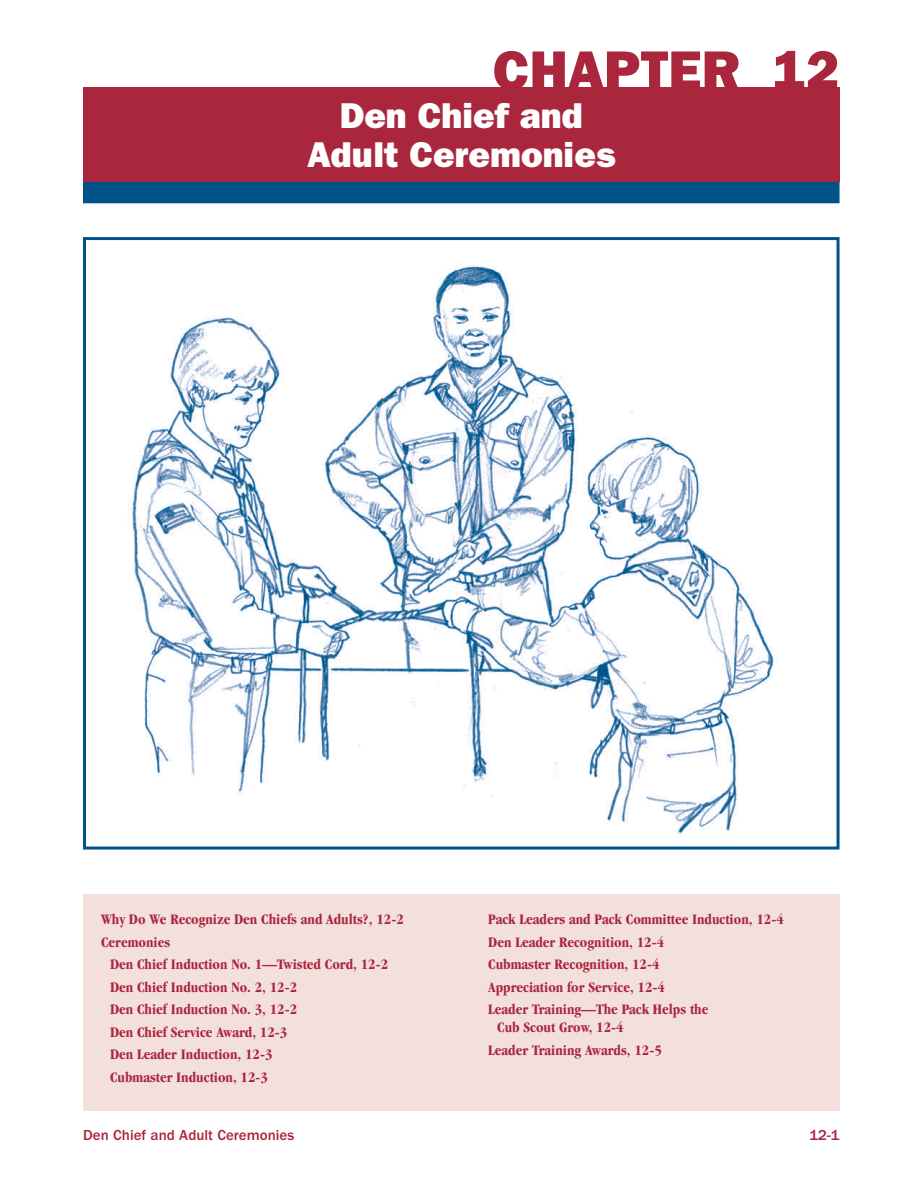
<style>
.page{position:relative;width:908px;height:1178px;background:#fff}
.page>*{position:absolute;margin:0;border:0;box-sizing:border-box;transform-origin:0 0}
.t1{font:800 55.5px "Franklin Gothic";color:#aa263d}
.t2{font:800 36px/39px "Franklin Gothic";color:#fff;text-align:center}
.t3{font:700 condensed 15px/22.5px "Garamond";color:#aa263d}
.t4{font:500 15px "Franklin Gothic";color:#aa263d}
</style>
<div class="page">
<div style="left:83px;top:181px;width:756px;height:22px;background:#005288"></div>
<img style="left:128px;top:265px;width:646px;height:569px">
<div style="left:83px;top:237px;width:756px;height:612px;border:3px solid #005288"></div>
<div style="left:83px;top:894px;width:756px;height:216px;background:#f3e0dd"></div>
<div style="left:83px;top:87px;width:756px;height:94px;background:#aa263d"></div>
<h1 class="t1" style="left:493px;top:51px;width:348px">CHAPTER 12</h1>
<h2 class="t2" style="left:307px;top:99px;width:310px">Den Chief and<br>Adult Ceremonies</h2>
<p class="t3" style="left:101px;top:909px;width:304px">Why Do We Recognize Den Chiefs and Adults?, 12-2</p>
<p class="t3" style="left:101px;top:931px;width:71px">Ceremonies</p>
<p class="t3" style="left:110px;top:954px;width:280px">Den Chief Induction No. 1—Twisted Cord, 12-2</p>
<p class="t3" style="left:110px;top:976px;width:189px">Den Chief Induction No. 2, 12-2</p>
<p class="t3" style="left:110px;top:999px;width:189px">Den Chief Induction No. 3, 12-2</p>
<p class="t3" style="left:110px;top:1021px;width:179px">Den Chief Service Award, 12-3</p>
<p class="t3" style="left:110px;top:1044px;width:164px">Den Leader Induction, 12-3</p>
<p class="t3" style="left:110px;top:1066px;width:159px">Cubmaster Induction, 12-3</p>
<p class="t4" style="left:83px;top:1129px;width:213px">Den Chief and Adult Ceremonies</p>
<p class="t3" style="left:488px;top:909px;width:297px">Pack Leaders and Pack Committee Induction, 12-4<br>Den Leader Recognition, 12-4<br>Cubmaster Recognition, 12-4<br>Appreciation for Service, 12-4<br>Leader Training—The Pack Helps the</p>
<p class="t3" style="left:488px;top:1017px;width:175px;text-indent:9px">Cub Scout Grow, 12-4<br>Leader Training Awards, 12-5</p>
<p class="t4" style="left:809px;top:1129px;width:32px">12-1</p>
</div>
